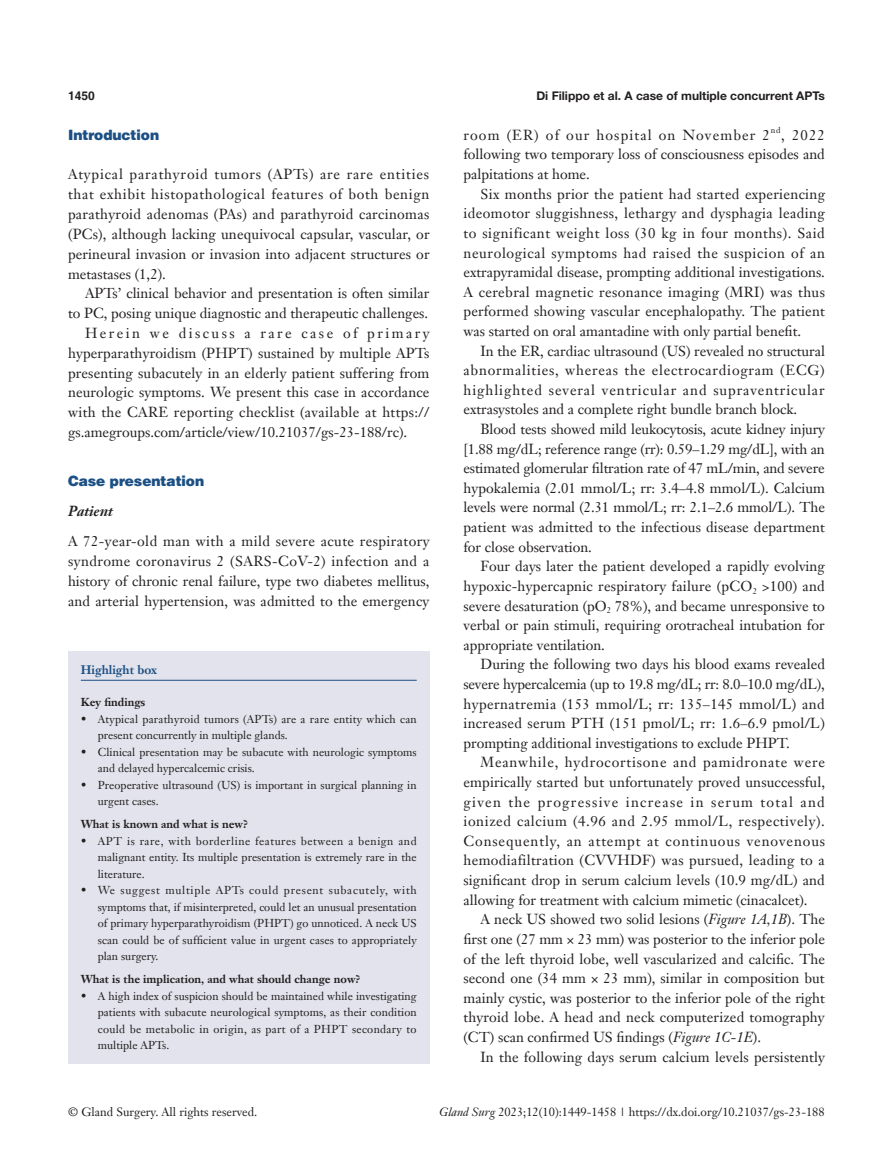
<style>
.page{position:relative;width:893px;height:1170px;background:#fff}
.page>*{position:absolute;margin:0;border:0;box-sizing:border-box;transform-origin:0 0}
.B-zhengwen{font:14.25px/19.6px "Janson Text LT";color:#231f20;text-align:justify}
.B-zhengwen-2{font:14.25px "Janson Text LT";letter-spacing:.08em;color:#231f20}
._1ji-6_5{font:900 14.25px "Helvetica";color:#1c5085}
._1ji-zhengti{font:900 14.25px "Helvetica";color:#1c5085}
._2ji-zhengti{font:italic 700 14.25px "Janson Text LT";color:#231f20}
.t1{font:12px "Janson Text LT";color:#231f20}
.t2{font:700 12px "Helvetica Neue LT Pro";color:#231f20}
.Cite{font:700 12px "Janson Text LT";color:#1c5085}
.t3{font:700 12px "Helvetica";color:#231f20}
.box-zhengwen{font:11.25px/16.5px "Janson Text LT";letter-spacing:.005em;color:#231f20}
.box-zhengwen-1_5mm{font:11.25px/16.5px "Janson Text LT";color:#231f20}
.box-biaoti{font:700 11.25px "Janson Text LT";color:#231f20}
.B-zhengwen-3{font:8.25px "Janson Text LT";color:#231f20}
.s1{font-style:italic}
</style>
<div class="page">
<div style="left:68px;top:650px;width:361px;height:413px;background:#e2e3ec"></div>
<hr style="left:81px;top:679px;width:336px;height:1px;background:#1c5085">
<p class="t3" style="left:68px;top:88px;width:28px">1450</p>
<p class="t2" style="left:536px;top:88px;width:290px">Di Filippo et al. A case of multiple concurrent APTs</p>
<p class="_1ji-zhengti" style="left:68px;top:126px;width:93px">Introduction</p>
<p class="B-zhengwen" style="left:68px;top:164px;width:363px">Atypical parathyroid tumors (APTs) are rare entities that exhibit histopathological features of both benign parathyroid adenomas (PAs) and parathyroid carcinomas (PCs), although lacking unequivocal capsular, vascular, or perineural invasion or invasion into adjacent structures or metastases (1,2).</p>
<p class="B-zhengwen" style="left:68px;top:283px;width:363px;text-align:right">APTs’ clinical behavior and presentation is often similar<br>to PC, posing unique diagnostic and therapeutic challenges.</p>
<p class="B-zhengwen" style="left:68px;top:323px;width:363px;text-indent:17px">Herein we discuss a rare case of primary hyperparathyroidism (PHPT) sustained by multiple APTs presenting subacutely in an elderly patient suffering from neurologic symptoms. We present this case in accordance with the CARE reporting checklist (available at https:// gs.amegroups.com/article/view/10.21037/gs-23-188/rc).</p>
<p class="_1ji-6_5" style="left:68px;top:472px;width:138px">Case presentation</p>
<p class="_2ji-zhengti" style="left:68px;top:502px;width:46px">Patient</p>
<p class="B-zhengwen" style="left:68px;top:531px;width:363px">A 72-year-old man with a mild severe acute respiratory syndrome coronavirus 2 (SARS-CoV-2) infection and a history of chronic renal failure, type two diabetes mellitus, and arterial hypertension, was admitted to the emergency</p>
<p class="Cite" style="left:81px;top:662px;width:78px">Highlight box</p>
<p class="box-biaoti" style="left:81px;top:695px;width:66px">Key findings</p>
<p class="box-zhengwen" style="left:98px;top:710px;width:321px;text-indent:-17px">• Atypical parathyroid tumors (APTs) are a rare entity which can present concurrently in multiple glands.</p>
<p class="box-zhengwen" style="left:98px;top:743px;width:320px;text-indent:-17px">• Clinical presentation may be subacute with neurologic symptoms and delayed hypercalcemic crisis.</p>
<p class="box-zhengwen-1_5mm" style="left:98px;top:776px;width:320px;text-indent:-17px">• Preoperative ultrasound (US) is important in surgical planning in urgent cases.</p>
<p class="box-biaoti" style="left:81px;top:817px;width:169px">What is known and what is new?</p>
<p class="box-zhengwen" style="left:98px;top:832px;width:320px;text-align:justify;text-indent:-17px">• APT is rare, with borderline features between a benign and malignant entity. Its multiple presentation is extremely rare in the literature.</p>
<p class="box-zhengwen-1_5mm" style="left:98px;top:882px;width:320px;text-align:justify;text-indent:-17px">• We suggest multiple APTs could present subacutely, with symptoms that, if misinterpreted, could let an unusual presentation of primary hyperparathyroidism (PHPT) go unnoticed. A neck US scan could be of sufficient value in urgent cases to appropriately plan surgery.</p>
<p class="box-biaoti" style="left:81px;top:971px;width:281px">What is the implication, and what should change now?</p>
<p class="box-zhengwen" style="left:98px;top:987px;width:320px;text-align:justify;text-indent:-17px">• A high index of suspicion should be maintained while investigating patients with subacute neurological symptoms, as their condition could be metabolic in origin, as part of a PHPT secondary to multiple APTs.</p>
<p class="B-zhengwen-2" style="left:463px;top:126px;width:308px">room (ER) of our hospital on November 2</p>
<p class="B-zhengwen-3" style="left:771px;top:125px;width:11px">nd</p>
<p class="B-zhengwen" style="left:463px;top:125px;width:363px;text-indent:318px">, 2022 following two temporary loss of consciousness episodes and palpitations at home.</p>
<p class="B-zhengwen" style="left:463px;top:184px;width:363px;text-indent:17px">Six months prior the patient had started experiencing ideomotor sluggishness, lethargy and dysphagia leading to significant weight loss (30 kg in four months). Said neurological symptoms had raised the suspicion of an extrapyramidal disease, prompting additional investigations.<br>A cerebral magnetic resonance imaging (MRI) was thus performed showing vascular encephalopathy. The patient was started on oral amantadine with only partial benefit.</p>
<p class="B-zhengwen" style="left:463px;top:340px;width:363px;text-indent:17px">In the ER, cardiac ultrasound (US) revealed no structural abnormalities, whereas the electrocardiogram (ECG) highlighted several ventricular and supraventricular extrasystoles and a complete right bundle branch block.</p>
<p class="B-zhengwen" style="left:463px;top:419px;width:363px;text-indent:17px">Blood tests showed mild leukocytosis, acute kidney injury [1.88 mg/dL; reference range (rr): 0.59–1.29 mg/dL], with an estimated glomerular filtration rate of 47 mL/min, and severe hypokalemia (2.01 mmol/L; rr: 3.4–4.8 mmol/L). Calcium levels were normal (2.31 mmol/L; rr: 2.1–2.6 mmol/L). The patient was admitted to the infectious disease department for close observation.</p>
<p class="B-zhengwen" style="left:463px;top:556px;width:363px;text-indent:17px">Four days later the patient developed a rapidly evolving hypoxic-hypercapnic respiratory failure (pCO<sub>2</sub> &gt;100) and severe desaturation (pO<sub>2</sub> 78%), and became unresponsive to verbal or pain stimuli, requiring orotracheal intubation for appropriate ventilation.</p>
<p class="B-zhengwen" style="left:463px;top:654px;width:363px;text-indent:17px">During the following two days his blood exams revealed severe hypercalcemia (up to 19.8 mg/dL; rr: 8.0–10.0 mg/dL), hypernatremia (153 mmol/L; rr: 135–145 mmol/L) and increased serum PTH (151 pmol/L; rr: 1.6–6.9 pmol/L) prompting additional investigations to exclude PHPT.</p>
<p class="B-zhengwen" style="left:463px;top:752px;width:363px;text-indent:17px">Meanwhile, hydrocortisone and pamidronate were empirically started but unfortunately proved unsuccessful, given the progressive increase in serum total and ionized calcium (4.96 and 2.95 mmol/L, respectively).<br>Consequently, an attempt at continuous venovenous hemodiafiltration (CVVHDF) was pursued, leading to a significant drop in serum calcium levels (10.9 mg/dL) and allowing for treatment with calcium mimetic (cinacalcet).</p>
<p class="B-zhengwen" style="left:463px;top:909px;width:363px;text-indent:17px">A neck US showed two solid lesions (<span class="s1">Figure 1A,1B</span>). The first one (27 mm × 23 mm) was posterior to the inferior pole of the left thyroid lobe, well vascularized and calcific. The second one (34 mm × 23 mm), similar in composition but mainly cystic, was posterior to the inferior pole of the right thyroid lobe. A head and neck computerized tomography (CT) scan confirmed US findings (<span class="s1">Figure 1C-1E</span>).</p>
<p class="B-zhengwen" style="left:480px;top:1046px;width:346px">In the following days serum calcium levels persistently</p>
<p class="t1" style="left:68px;top:1104px;width:191px">© Gland Surgery. All rights reserved.</p>
<p class="t1" style="left:439px;top:1104px;width:387px"><span class="s1">Gland Surg</span> 2023;12(10):1449-1458 | https://dx.doi.org/10.21037/gs-23-188</p>
</div>
